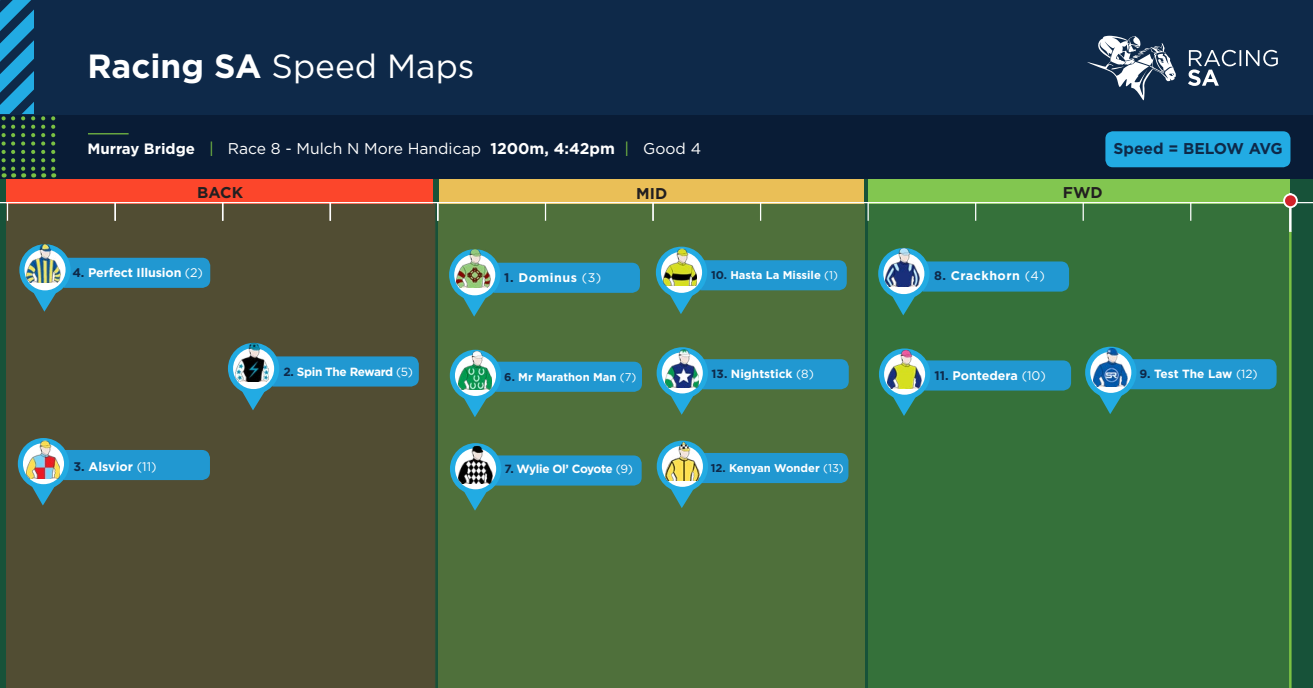
<style>
.page{position:relative;width:1313px;height:688px;background:#fff}
.page>*{position:absolute;margin:0;border:0;box-sizing:border-box;transform-origin:0 0}
.t1{font:33.5px "Gotham";color:#fff}
.t2{font:15.62px "Gotham";color:#fff}
.t3{font:700 15.62px "Gotham";color:#0e2949}
.t4{font:700 15.62px "Gotham";color:#221f20}
.t5{font:700 12.5px "Gotham";color:#fff}
.t6{font:700 12.5px "Gotham";letter-spacing:.04em;color:#fff}
.t7{font:700 11.88px "Gotham";letter-spacing:-.03em;color:#fff}
.t8{font:700 11.88px "Gotham";color:#fff}
.t9{font:700 11.88px "Gotham";letter-spacing:-.005em;color:#fff}
.t10{font:700 11.25px "Gotham";color:#fff}
.s1{font-weight:700}
.s2{font-weight:700;font-size:15px}
.s3{color:#7ac143}
.s4{color:#0e2949}
.s5{font-weight:400}
</style>
<div class="page">
<div style="left:0;top:149px;width:1312px;height:539px;background:#175239"></div>
<div style="left:868px;top:179px;width:422px;height:25px;background:#82c650"></div>
<div style="left:439px;top:179px;width:424px;height:24px;background:#eabf57"></div>
<div style="left:6px;top:179px;width:427px;height:25px;background:#fc462b"></div>
<div style="left:6px;top:203px;width:429px;height:485px;background:#514d33"></div>
<div style="left:438px;top:203px;width:426px;height:485px;background:#4f703b"></div>
<div style="left:868px;top:200px;width:422px;height:488px;background:#35713a"></div>
<div style="left:0;top:0;width:1312px;height:178px;background:#0e2949"></div>
<hr style="left:0;top:202px;width:1312px;height:1px;background:#fff">
<div style="left:0;top:115px;width:1312px;height:63px;background:#091c36"></div>
<svg style="left:545px;top:203px;width:1px;height:18px"></svg>
<hr style="left:88px;top:133px;width:41px;height:1px;background:#7ac143">
<svg style="left:1188px;top:50px;width:89px;height:36px"></svg>
<svg style="left:1087px;top:36px;width:88px;height:64px"></svg>
<svg style="left:652px;top:203px;width:1px;height:18px"></svg>
<svg style="left:760px;top:203px;width:1px;height:18px"></svg>
<svg style="left:867px;top:203px;width:1px;height:18px"></svg>
<svg style="left:975px;top:203px;width:1px;height:18px"></svg>
<svg style="left:1082px;top:203px;width:1px;height:18px"></svg>
<svg style="left:1190px;top:203px;width:1px;height:18px"></svg>
<svg style="left:41px;top:116px;width:4px;height:61px"></svg>
<svg style="left:51px;top:116px;width:4px;height:61px"></svg>
<svg style="left:0;top:0;width:35px;height:177px"></svg>
<hr style="left:1289px;top:231px;width:2px;height:457px;background:#7ac143">
<hr style="left:1289px;top:193px;width:2px;height:39px;background:#fff">
<div style="left:1284px;top:194px;width:12px;height:13px;background:#d2222a;border-radius:50%"></div>
<div style="left:1283px;top:193px;width:14px;height:15px;border:2px solid #fff;border-radius:50%"></div>
<svg style="left:656px;top:347px;width:192px;height:67px"></svg>
<img style="left:665px;top:349px;width:34px;height:38px">
<svg style="left:1085px;top:346px;width:191px;height:68px"></svg>
<img style="left:1093px;top:348px;width:34px;height:39px">
<svg style="left:7px;top:203px;width:1px;height:18px"></svg>
<svg style="left:114px;top:203px;width:2px;height:18px"></svg>
<svg style="left:222px;top:203px;width:1px;height:18px"></svg>
<svg style="left:329px;top:203px;width:2px;height:18px"></svg>
<svg style="left:437px;top:203px;width:1px;height:18px"></svg>
<svg style="left:228px;top:343px;width:191px;height:67px"></svg>
<img style="left:235px;top:343px;width:34px;height:38px">
<div style="left:1105px;top:131px;width:185px;height:36px;background:#22abe3;border-radius:8px"></div>
<svg style="left:18px;top:438px;width:192px;height:67px"></svg>
<img style="left:27px;top:440px;width:33px;height:38px">
<svg style="left:656px;top:246px;width:190px;height:68px"></svg>
<img style="left:663px;top:247px;width:34px;height:38px">
<svg style="left:19px;top:244px;width:191px;height:67px"></svg>
<img style="left:27px;top:245px;width:33px;height:38px">
<svg style="left:879px;top:348px;width:192px;height:68px"></svg>
<img style="left:887px;top:350px;width:34px;height:38px">
<svg style="left:656px;top:440px;width:192px;height:68px"></svg>
<img style="left:665px;top:442px;width:34px;height:38px">
<svg style="left:878px;top:253px;width:191px;height:62px"></svg>
<img style="left:885px;top:248px;width:34px;height:38px">
<svg style="left:450px;top:349px;width:192px;height:68px"></svg>
<img style="left:458px;top:351px;width:34px;height:39px">
<svg style="left:449px;top:249px;width:191px;height:67px"></svg>
<img style="left:456px;top:250px;width:34px;height:38px">
<svg style="left:450px;top:443px;width:191px;height:67px"></svg>
<img style="left:459px;top:445px;width:34px;height:38px">
<p class="t1" style="left:87px;top:45px;width:389px"><span class="s1">Racing SA</span> Speed Maps</p>
<p class="t2" style="left:87px;top:139px;width:615px"><span class="s2">Murray Bridge</span> <span class="s3">|</span> Race 8 - Mulch N More Handicap <span class="s1">1200m, 4:42pm</span> <span class="s3">|</span> Good 4</p>
<p class="t4" style="left:197px;top:182px;width:47px">BACK</p>
<p class="t4" style="left:636px;top:183px;width:33px">MID</p>
<p class="t4" style="left:1062px;top:182px;width:41px">FWD</p>
<p class="t3" style="left:1113px;top:138px;width:171px">Speed = BELOW AVG</p>
<p class="t5" style="left:72px;top:264px;width:132px"><span class="s4">4.</span> Perfect Illusion <span class="s5">(2)</span></p>
<p class="t10" style="left:711px;top:267px;width:128px"><span class="s4">10.</span> Hasta La Missile <span class="s5">(1)</span></p>
<p class="t6" style="left:504px;top:269px;width:98px"><span class="s4">1.</span> Dominus <span class="s5">(3)</span></p>
<p class="t6" style="left:934px;top:268px;width:112px"><span class="s4">8.</span> Crackhorn <span class="s5">(4)</span></p>
<p class="t5" style="left:73px;top:458px;width:85px"><span class="s4">3.</span> Alsvior <span class="s5">(11)</span></p>
<p class="t7" style="left:283px;top:363px;width:131px"><span class="s4">2.</span> Spin The Reward <span class="s5">(5)</span></p>
<p class="t8" style="left:711px;top:366px;width:104px"><span class="s4">13.</span> Nightstick <span class="s5">(8)</span></p>
<p class="t9" style="left:1139px;top:366px;width:120px"><span class="s4">9.</span> Test The Law <span class="s5">(12)</span></p>
<p class="t5" style="left:934px;top:367px;width:113px"><span class="s4">11.</span> Pontedera <span class="s5">(10)</span></p>
<p class="t10" style="left:504px;top:369px;width:134px"><span class="s4">6.</span> Mr Marathon Man <span class="s5">(7)</span></p>
<p class="t7" style="left:504px;top:461px;width:130px"><span class="s4">7.</span> Wylie Ol’ Coyote <span class="s5">(9)</span></p>
<p class="t10" style="left:710px;top:460px;width:135px"><span class="s4">12.</span> Kenyan Wonder <span class="s5">(13)</span></p>
</div>
